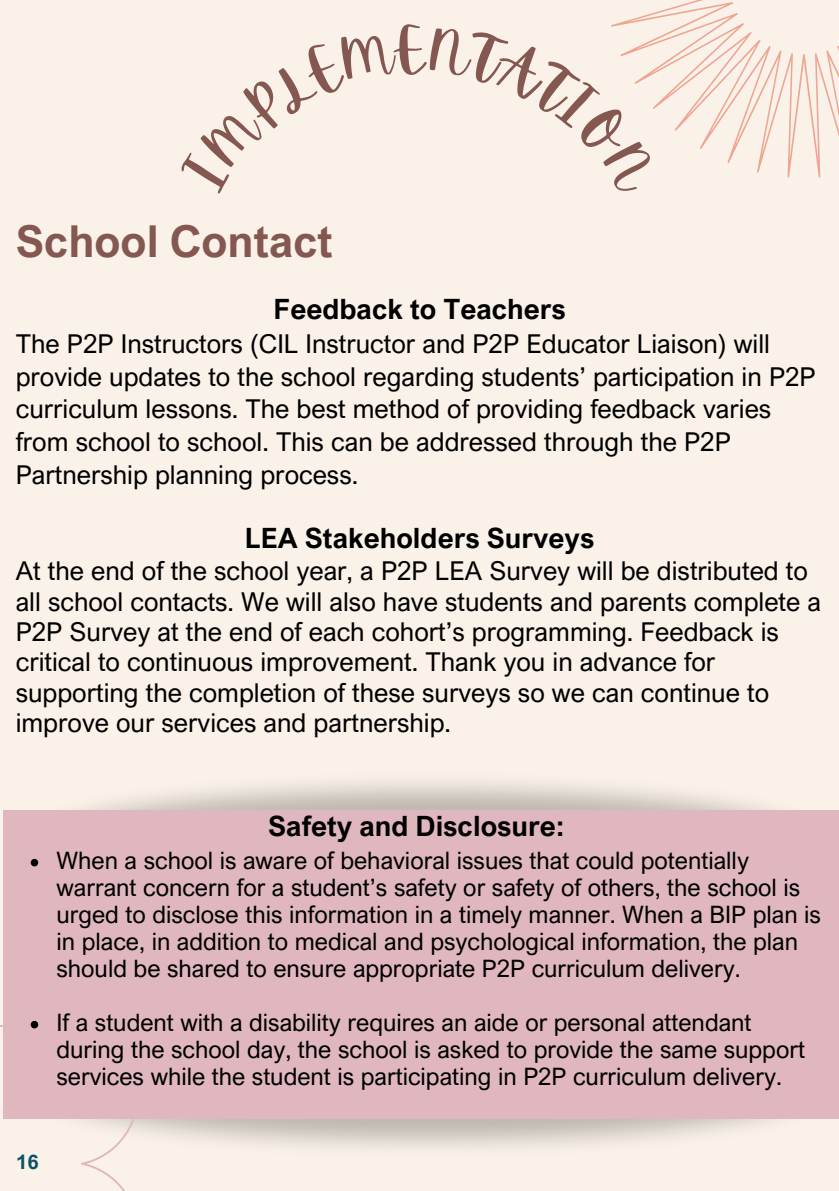
<style>
.page{position:relative;width:839px;height:1191px;background:#fff}
.page>*{position:absolute;margin:0;border:0;box-sizing:border-box;transform-origin:0 0}
.t1{font:700 44px "Arial Nova";color:#845850}
.t2{font:700 28px "Arial Nova";color:#000}
.t3{font:700 28px "Arial Nova";color:#000001}
.t4{font:26px/30.4px "Arial Nova";color:#000001}
.t5{font:24px/27px "Arial Nova";color:#000}
.t6{font:700 20px "Arial Nova";color:#0c5266}
</style>
<div class="page">
<div style="left:0;top:0;width:838px;height:1191px;background:#faf2e9"></div>
<svg style="left:623px;top:0;width:215px;height:177px"></svg>
<div style="left:3px;top:811px;width:835px;height:308px;background:#e0b7bf"></div>
<svg style="left:31px;top:859px;width:7px;height:7px"></svg>
<svg style="left:0;top:1021px;width:138px;height:170px"></svg>
<svg style="left:611px;top:22px;width:51px;height:155px"></svg>
<p class="t1" style="left:16px;top:214px;width:319px">School Contact</p>
<h1 class="t3" style="left:273px;top:292px;width:294px">Feedback to Teachers</h1>
<h1 class="t4" style="left:16px;top:327px;width:801px;line-height:32.6px">The P2P Instructors (CIL Instructor and P2P Educator Liaison) will provide updates to the school regarding students’ participation in P2P curriculum lessons. The best method of providing feedback varies from school to school. This can be addressed through the P2P Partnership planning process.</h1>
<h2 class="t2" style="left:245px;top:520px;width:351px">LEA Stakeholders Surveys</h2>
<h2 class="t4" style="left:16px;top:555px;width:806px">At the end of the school year, a P2P LEA Survey will be distributed to all school contacts. We will also have students and parents complete a P2P Survey at the end of each cohort’s programming. Feedback is critical to continuous improvement. Thank you in advance for supporting the completion of these surveys so we can continue to improve our services and partnership.</h2>
<p class="t2" style="left:268px;top:809px;width:297px">Safety and Disclosure:</p>
<p class="t5" style="left:56px;top:847px;width:766px">When a school is aware of behavioral issues that could potentially warrant concern for a student’s safety or safety of others, the school is urged to disclose this information in a timely manner. When a BIP plan is in place, in addition to medical and psychological information, the plan should be shared to ensure appropriate P2P curriculum delivery.</p>
<p class="t5" style="left:56px;top:1009px;width:750px">If a student with a disability requires an aide or personal attendant during the school day, the school is asked to provide the same support services while the student is participating in P2P curriculum delivery.</p>
<p class="t6" style="left:16px;top:1149px;width:24px">16</p>
</div>
